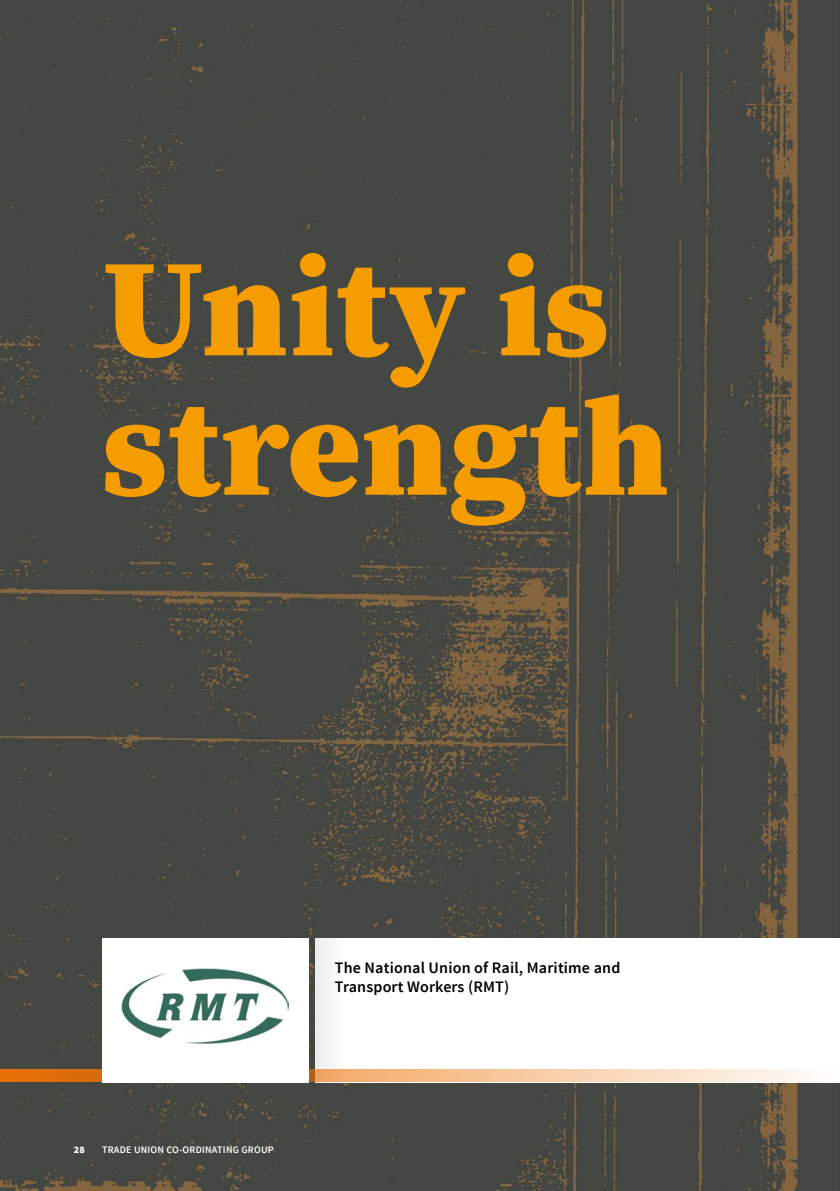
<style>
.page{position:relative;width:840px;height:1191px;background:#fff}
.page>*{position:absolute;margin:0;border:0;box-sizing:border-box;transform-origin:0 0}
.t1{font:139.4px/139.4px "Source Serif Variable";letter-spacing:.01em;color:#f59c00}
.t2{font:600 16px/19px "Source Sans Pro";letter-spacing:.01em;color:#000}
.t3{font:600 10px "Source Sans Pro";letter-spacing:.02em;color:#fff}
.t4{font:900 10px "Source Sans Pro";color:#fff}
</style>
<div class="page">
<img style="left:0;top:0;width:839px;height:1191px">
<div style="left:315px;top:938px;width:524px;height:144px;background:#fff"></div>
<svg style="left:0;top:1069px;width:810px;height:13px;background:#f3be8f"></svg>
<div style="left:102px;top:938px;width:206px;height:144px;background:#fff"></div>
<img style="left:121px;top:968px;width:167px;height:75px">
<h1 class="t1" style="left:102px;top:239px;width:568px">Unity is strength</h1>
<p class="t4" style="left:74px;top:1143px;width:12px">28</p>
<p class="t3" style="left:102px;top:1143px;width:173px">TRADE UNION CO-ORDINATING GROUP</p>
<p class="t2" style="left:334px;top:958px;width:287px">The National Union of Rail, Maritime and<br>Transport Workers (RMT)</p>
</div>
